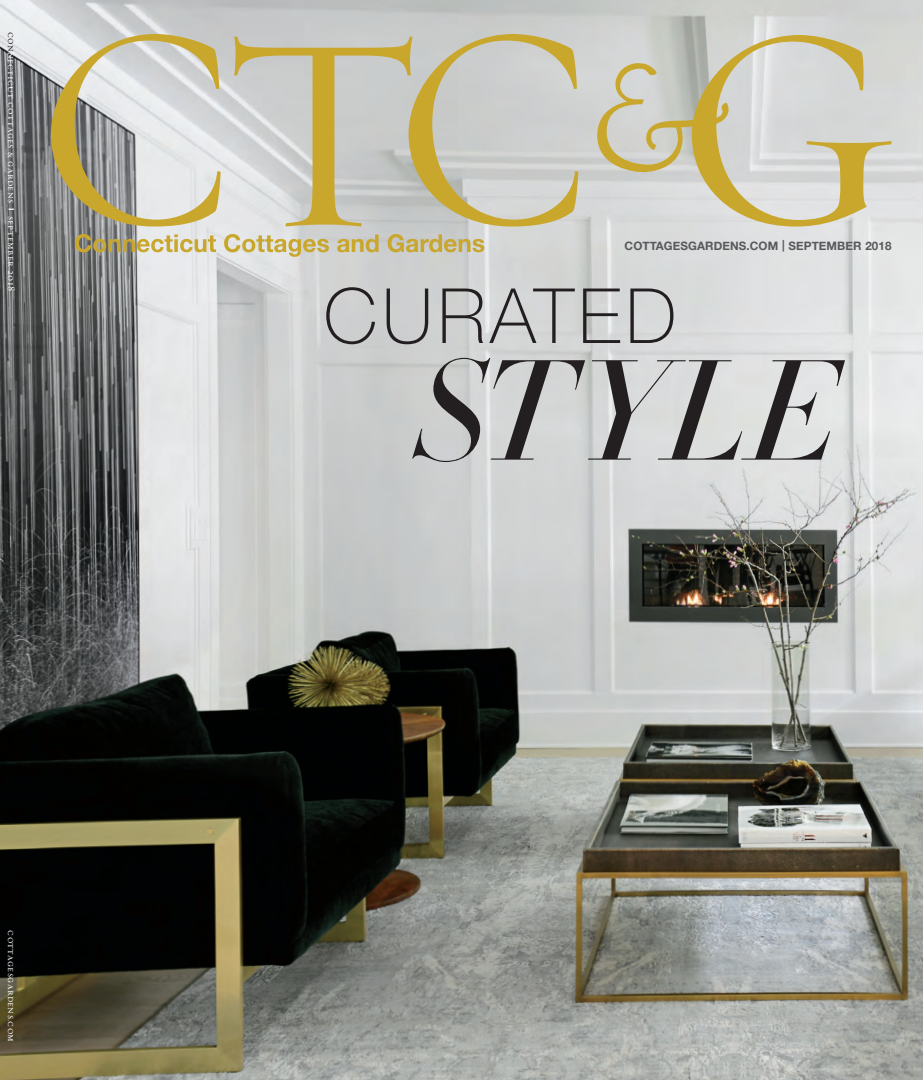
<style>
.page{position:relative;width:923px;height:1080px;background:#fff}
.page>*{position:absolute;margin:0;border:0;box-sizing:border-box;transform-origin:0 0}
.t1{font:italic 300 140.25px "HTF Didot L42";letter-spacing:.005em;color:#231f20}
.t2{font:100 76.25px "Helvetica Neue";letter-spacing:.06em;color:#231f20}
.t3{font:700 11.62px "Helvetica Neue";letter-spacing:.01em;color:#57585a}
.t4{font:10px "Requiem Text HTF Small Caps";letter-spacing:.04em;color:#fff}
.s1{color:#231f20}
.s2{font-size:8.75px}
</style>
<div class="page">
<img style="left:0;top:0;width:922px;height:1080px">
<svg style="left:75px;top:234px;width:141px;height:18px"></svg>
<svg style="left:224px;top:234px;width:105px;height:23px"></svg>
<svg style="left:337px;top:234px;width:41px;height:18px"></svg>
<svg style="left:387px;top:234px;width:97px;height:18px"></svg>
<svg style="left:51px;top:34px;width:170px;height:193px"></svg>
<svg style="left:234px;top:34px;width:344px;height:193px"></svg>
<svg style="left:597px;top:35px;width:295px;height:192px"></svg>
<p class="t4" style="left:17px;top:32px;width:173px;rotate:90deg"><span class="s1">con</span>necticut cottages <span class="s2">&amp;</span> gardens</p>
<p class="t4" style="left:17px;top:216px;width:77px;rotate:90deg">september 2018</p>
<p class="t4" style="left:17px;top:930px;width:113px;rotate:90deg">cottagesgardens.com</p>
<p class="t3" style="left:624px;top:235px;width:268px">COTTAGESGARDENS.COM | SEPTEMBER 2018</p>
<p class="t2" style="left:323px;top:258px;width:354px">CURATED</p>
<p class="t1" style="left:411px;top:308px;width:431px">STYLE</p>
</div>
